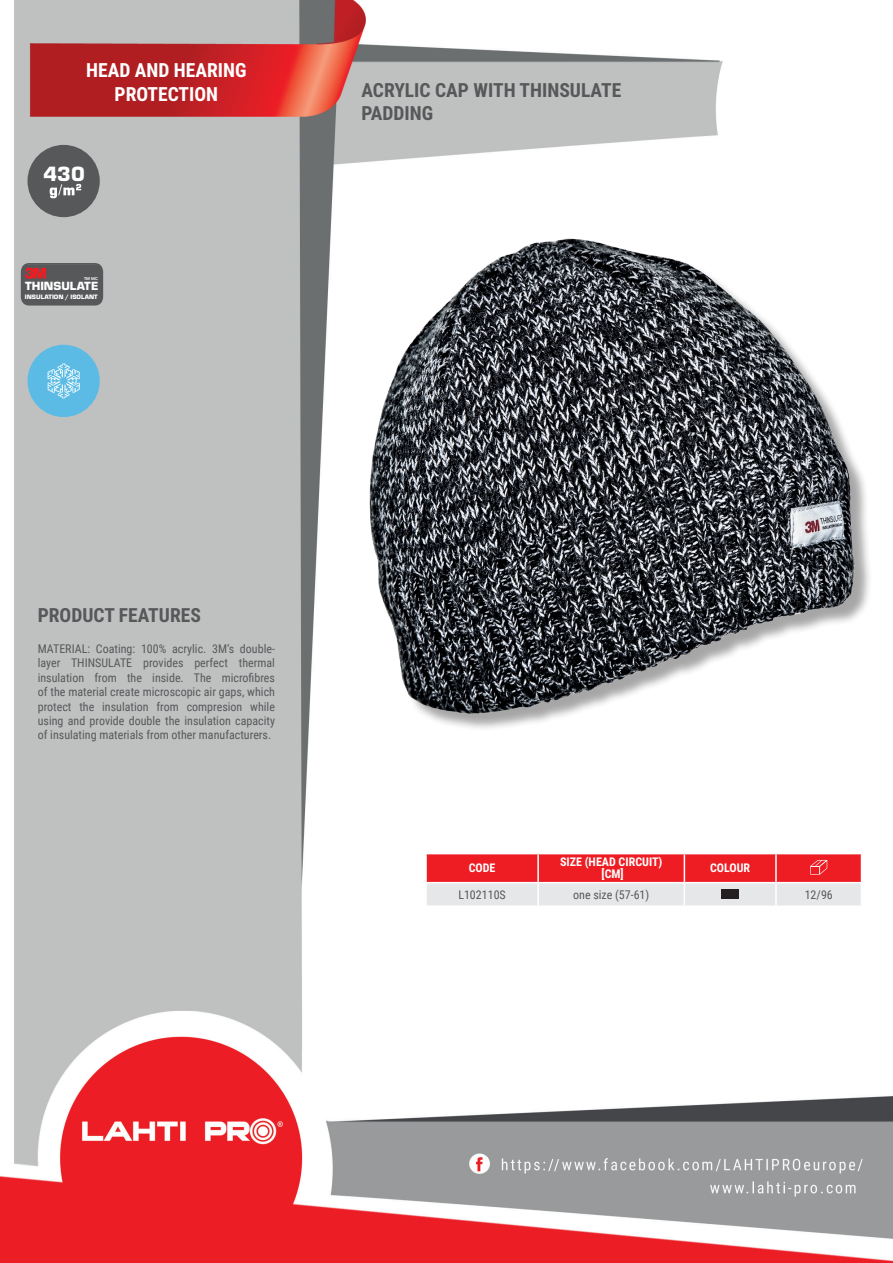
<style>
.page{position:relative;width:893px;height:1263px;background:#fff}
.page>*{position:absolute;margin:0;border:0;box-sizing:border-box;transform-origin:0 0}
.t1{font:900 21.45px "Eurostile TOT";color:#fff}
.t2{font:700 19.5px/23.4px "Roboto Condensed";color:#57585a}
.t3{font:700 19.5px/23.4px "Roboto Condensed";color:#fff;text-align:center}
.t4{font:900 12.3px "Eurostile TOT";color:#fff}
.t5{font:12px/14.4px "Roboto Condensed";color:#57585a;text-align:justify}
.t6{font:700 12px/12px "Roboto Condensed";color:#fff;text-align:center}
.t7{font:900 6.6px "Eurostile TOT";color:#fff}
.t8{font:700 4.2px "Eurostile TOT";color:#fff}
</style>
<div class="page">
<img style="left:0;top:0;width:893px;height:1263px">
<div style="left:27px;top:145px;width:73px;height:72px;background:#57585a;border-radius:50%"></div>
<div style="left:27px;top:345px;width:73px;height:72px;background:#5bbbe4;border-radius:50%"></div>
<div style="left:373px;top:242px;width:499px;height:490px;background:#231f20;opacity:.4"></div>
<img style="left:370px;top:239px;width:485px;height:474px">
<hr style="left:425px;top:854px;width:2px;height:28px;background:#fff">
<hr style="left:425px;top:883px;width:2px;height:22px;background:#fff">
<hr style="left:425px;top:853px;width:113px;height:1px;background:#fff">
<hr style="left:425px;top:882px;width:113px;height:1px;background:#fff">
<hr style="left:425px;top:905px;width:113px;height:2px;background:#fff">
<hr style="left:538px;top:905px;width:146px;height:2px;background:#fff">
<hr style="left:684px;top:905px;width:92px;height:2px;background:#fff">
<hr style="left:776px;top:905px;width:86px;height:2px;background:#fff">
<svg style="left:426px;top:853px;width:436px;height:53px;background:#ec8184"></svg>
<div style="left:722px;top:889px;width:17px;height:10px;background:#231f20"></div>
<div style="left:37px;top:160px;width:53px;height:42px;border:2px solid #57585a;border-radius:8px"></div>
<svg style="left:49px;top:184px;width:33px;height:14px"></svg>
<svg style="left:21px;top:263px;width:82px;height:43px;background:#61575a"></svg>
<svg style="left:47px;top:363px;width:33px;height:35px"></svg>
<h2 class="t3" style="left:86px;top:58px;width:162px">HEAD AND HEARING<br>PROTECTION</h2>
<h1 class="t1" style="left:44px;top:162px;width:43px">430</h1>
<p class="t8" style="left:84px;top:276px;width:15px">TM MC</p>
<p class="t4" style="left:25px;top:279px;width:75px">THINSULATE</p>
<p class="t7" style="left:25px;top:293px;width:74px">INSULATION / ISOLANT</p>
<h2 class="t2" style="left:361px;top:77px;width:261px">ACRYLIC CAP WITH THINSULATE<br>PADDING</h2>
<h2 class="t2" style="left:38px;top:602px;width:165px">PRODUCT FEATURES</h2>
<p class="t5" style="left:38px;top:641px;width:239px">MATERIAL: Coating: 100% acrylic. 3M’s double&shy;layer THINSULATE provides perfect thermal insulation from the inside. The microfibres of the material create microscopic air gaps, which protect the insulation from compresion while using and provide double the insulation capacity of insulating materials from other manufacturers.</p>
<p class="t6" style="left:469px;top:862px;width:28px">CODE</p>
<p class="t6" style="left:560px;top:856px;width:104px">SIZE (HEAD CIRCUIT) [CM]</p>
<p class="t6" style="left:710px;top:862px;width:42px">COLOUR</p>
<p class="t5" style="left:458px;top:887px;width:49px">L102110S</p>
<p class="t5" style="left:573px;top:887px;width:78px">one size (57-61)</p>
<p class="t5" style="left:805px;top:887px;width:30px">12/96</p>
</div>
